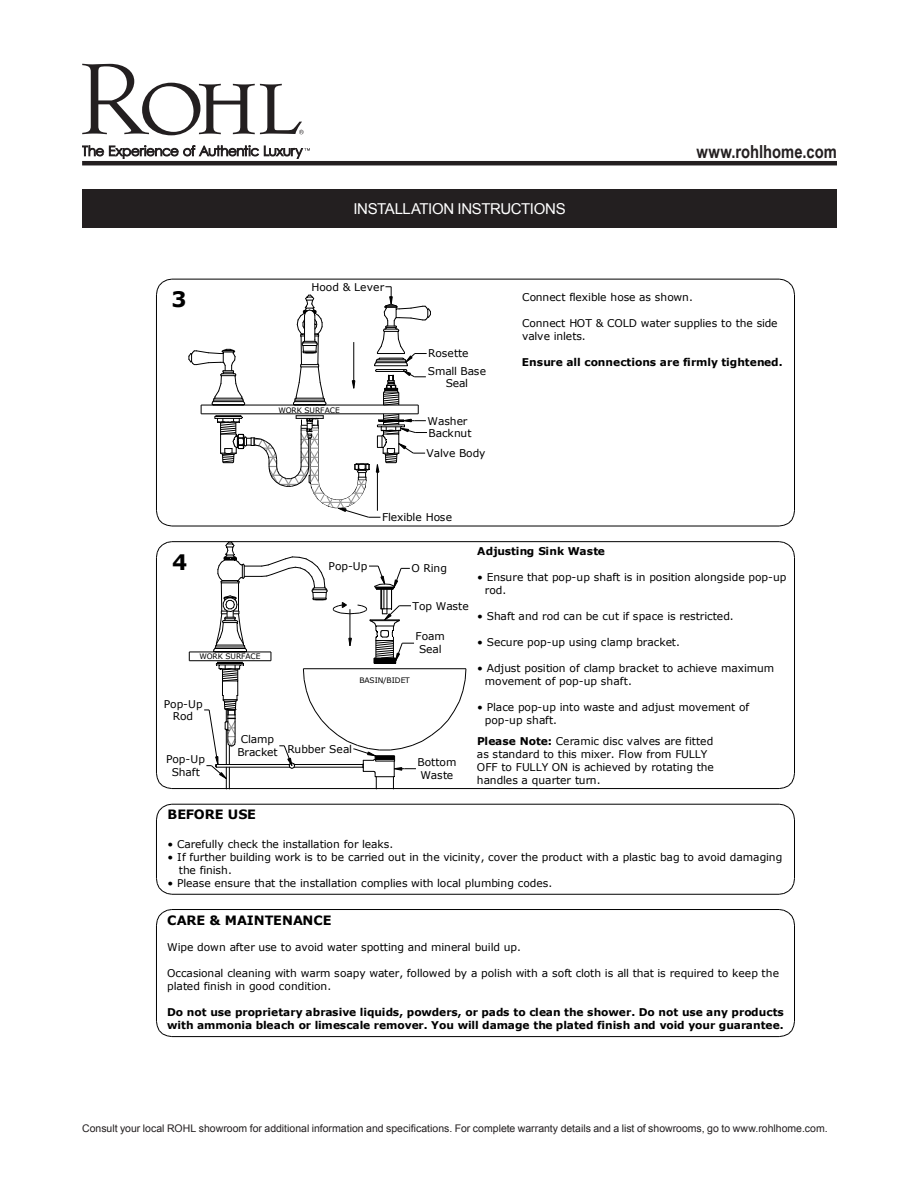
<style>
.page{position:relative;width:918px;height:1188px;background:#fff}
.page>*{position:absolute;margin:0;border:0;box-sizing:border-box;transform-origin:0 0}
.t1{font:700 21.3px "Verdana";color:#000}
.t2{font:700 18px "Arial Narrow";color:#231f20}
.Product_Title_Bar{font:15px "Arial";letter-spacing:-.025em;color:#fff}
.t3{font:700 12.9px "Verdana";letter-spacing:-.005em;color:#000}
.t4{font:10.65px/12.9px "Verdana";color:#000}
.t5{font:700 10.65px/12.9px "Verdana";color:#000}
.t6{font:10.5px "Arial";color:#231f20}
.t7{font:7.5px "Verdana";letter-spacing:-.02em;color:#000}
.s1{font-weight:700}
</style>
<div class="page">
<svg style="left:82px;top:64px;width:222px;height:71px"></svg>
<svg style="left:82px;top:145px;width:228px;height:14px"></svg>
<hr style="left:82px;top:161px;width:755px;height:4px;background:#231f20">
<div style="left:82px;top:189px;width:755px;height:38px;background:#231f20"></div>
<hr style="left:172px;top:1036px;width:607px;height:1px;background:#000">
<svg style="left:156px;top:1021px;width:16px;height:16px"></svg>
<hr style="left:156px;top:295px;width:1px;height:216px;background:#000">
<hr style="left:172px;top:788px;width:607px;height:1px;background:#000">
<hr style="left:172px;top:279px;width:607px;height:1px;background:#000">
<svg style="left:156px;top:773px;width:16px;height:16px"></svg>
<hr style="left:172px;top:804px;width:607px;height:1px;background:#000">
<hr style="left:172px;top:894px;width:607px;height:1px;background:#000">
<svg style="left:156px;top:879px;width:16px;height:16px"></svg>
<hr style="left:172px;top:909px;width:607px;height:1px;background:#000">
<svg style="left:156px;top:909px;width:16px;height:16px"></svg>
<svg style="left:156px;top:804px;width:16px;height:16px"></svg>
<hr style="left:794px;top:295px;width:1px;height:216px;background:#000">
<hr style="left:156px;top:925px;width:1px;height:96px;background:#000">
<hr style="left:794px;top:925px;width:1px;height:96px;background:#000">
<hr style="left:156px;top:820px;width:1px;height:59px;background:#000">
<hr style="left:794px;top:820px;width:1px;height:59px;background:#000">
<svg style="left:156px;top:279px;width:16px;height:16px"></svg>
<svg style="left:779px;top:279px;width:16px;height:16px"></svg>
<svg style="left:779px;top:773px;width:16px;height:16px"></svg>
<svg style="left:779px;top:804px;width:16px;height:16px"></svg>
<svg style="left:779px;top:878px;width:16px;height:17px"></svg>
<svg style="left:779px;top:909px;width:16px;height:17px"></svg>
<svg style="left:779px;top:1021px;width:16px;height:16px"></svg>
<hr style="left:189px;top:660px;width:82px;height:1px;background:#000">
<hr style="left:189px;top:652px;width:82px;height:1px;background:#000">
<hr style="left:172px;top:526px;width:607px;height:1px;background:#000">
<hr style="left:172px;top:541px;width:607px;height:1px;background:#000">
<hr style="left:156px;top:557px;width:1px;height:216px;background:#000">
<hr style="left:794px;top:557px;width:1px;height:216px;background:#000">
<svg style="left:156px;top:510px;width:16px;height:16px"></svg>
<svg style="left:779px;top:510px;width:16px;height:16px"></svg>
<svg style="left:779px;top:541px;width:16px;height:17px"></svg>
<svg style="left:156px;top:541px;width:16px;height:17px"></svg>
<svg style="left:204px;top:541px;width:262px;height:248px"></svg>
<svg style="left:188px;top:286px;width:243px;height:232px"></svg>
<p class="Product_Title_Bar" style="left:353px;top:198px;width:214px">INSTALLATION INSTRUCTIONS</p>
<p class="t2" style="left:696px;top:138px;width:142px">www.rohlhome.com</p>
<p class="t1" style="left:171px;top:285px;width:17px">3</p>
<p class="t4" style="left:311px;top:280px;width:74px">Hood &amp; Lever</p>
<p class="t7" style="left:279px;top:405px;width:63px">WORK SURFACE</p>
<p class="t4" style="left:428px;top:345px;width:60px;line-height:17.1px">Rosette<br>Small Base</p>
<p class="t4" style="left:446px;top:377px;width:24px">Seal</p>
<p class="t4" style="left:427px;top:414px;width:46px;line-height:12.1px">Washer<br>Backnut</p>
<p class="t4" style="left:427px;top:447px;width:60px">Valve Body</p>
<p class="t4" style="left:522px;top:291px;width:172px">Connect flexible hose as shown.</p>
<p class="t4" style="left:522px;top:317px;width:257px">Connect HOT &amp; COLD water supplies to the side valve inlets.</p>
<p class="t5" style="left:522px;top:356px;width:262px">Ensure all connections are firmly tightened.</p>
<p class="t1" style="left:172px;top:547px;width:17px">4</p>
<p class="t7" style="left:200px;top:651px;width:62px">WORK SURFACE</p>
<p class="t4" style="left:164px;top:697px;width:41px;text-align:center">Pop-Up<br>Rod</p>
<p class="t4" style="left:382px;top:511px;width:72px">Flexible Hose</p>
<p class="t4" style="left:329px;top:559px;width:41px">Pop-Up</p>
<p class="t4" style="left:411px;top:562px;width:37px">O Ring</p>
<p class="t4" style="left:413px;top:599px;width:58px">Top Waste</p>
<p class="t4" style="left:416px;top:630px;width:31px;text-align:center">Foam<br>Seal</p>
<p class="t7" style="left:359px;top:675px;width:52px">BASIN/BIDET</p>
<p class="t5" style="left:477px;top:544px;width:129px">Adjusting Sink Waste</p>
<p class="t4" style="left:485px;top:571px;width:303px;text-indent:-8px">• Ensure that pop-up shaft is in position alongside pop-up rod.</p>
<p class="t4" style="left:477px;top:609px;width:258px">• Shaft and rod can be cut if space is restricted.</p>
<p class="t4" style="left:477px;top:635px;width:204px">• Secure pop-up using clamp bracket.</p>
<p class="t4" style="left:485px;top:661px;width:291px;text-indent:-8px">• Adjust position of clamp bracket to achieve maximum movement of pop-up shaft.</p>
<p class="t4" style="left:485px;top:700px;width:266px;text-indent:-8px">• Place pop-up into waste and adjust movement of pop-up shaft.</p>
<p class="t4" style="left:166px;top:753px;width:41px;text-align:center">Pop-Up<br>Shaft</p>
<p class="t4" style="left:237px;top:733px;width:42px;text-align:center">Clamp<br>Bracket</p>
<p class="t4" style="left:287px;top:742px;width:66px">Rubber Seal</p>
<p class="t4" style="left:417px;top:756px;width:41px">Bottom<br>Waste</p>
<p class="t4" style="left:477px;top:734px;width:238px"><span class="s1">Please Note:</span> Ceramic disc valves are fitted as standard to this mixer. Flow from FULLY OFF to FULLY ON is achieved by rotating the handles a quarter turn.</p>
<p class="t3" style="left:168px;top:806px;width:90px">BEFORE USE</p>
<p class="t4" style="left:168px;top:838px;width:227px">• Carefully check the installation for leaks.</p>
<p class="t4" style="left:179px;top:851px;width:605px;text-indent:-11px">• If further building work is to be carried out in the vicinity, cover the product with a plastic bag to avoid damaging the finish.</p>
<p class="t4" style="left:167px;top:877px;width:387px">• Please ensure that the installation complies with local plumbing codes.</p>
<p class="t3" style="left:167px;top:911px;width:166px">CARE &amp; MAINTENANCE</p>
<p class="t4" style="left:167px;top:941px;width:355px">Wipe down after use to avoid water spotting and mineral build up.</p>
<p class="t4" style="left:167px;top:967px;width:613px">Occasional cleaning with warm soapy water, followed by a polish with a soft cloth is all that is required to keep the plated finish in good condition.</p>
<p class="t5" style="left:167px;top:1005px;width:618px">Do not use proprietary abrasive liquids, powders, or pads to clean the shower. Do not use any products with ammonia bleach or limescale remover. You will damage the plated finish and void your guarantee.</p>
<p class="t6" style="left:82px;top:1121px;width:747px">Consult your local ROHL showroom for additional information and specifications. For complete warranty details and a list of showrooms, go to www.rohlhome.com.</p>
</div>
